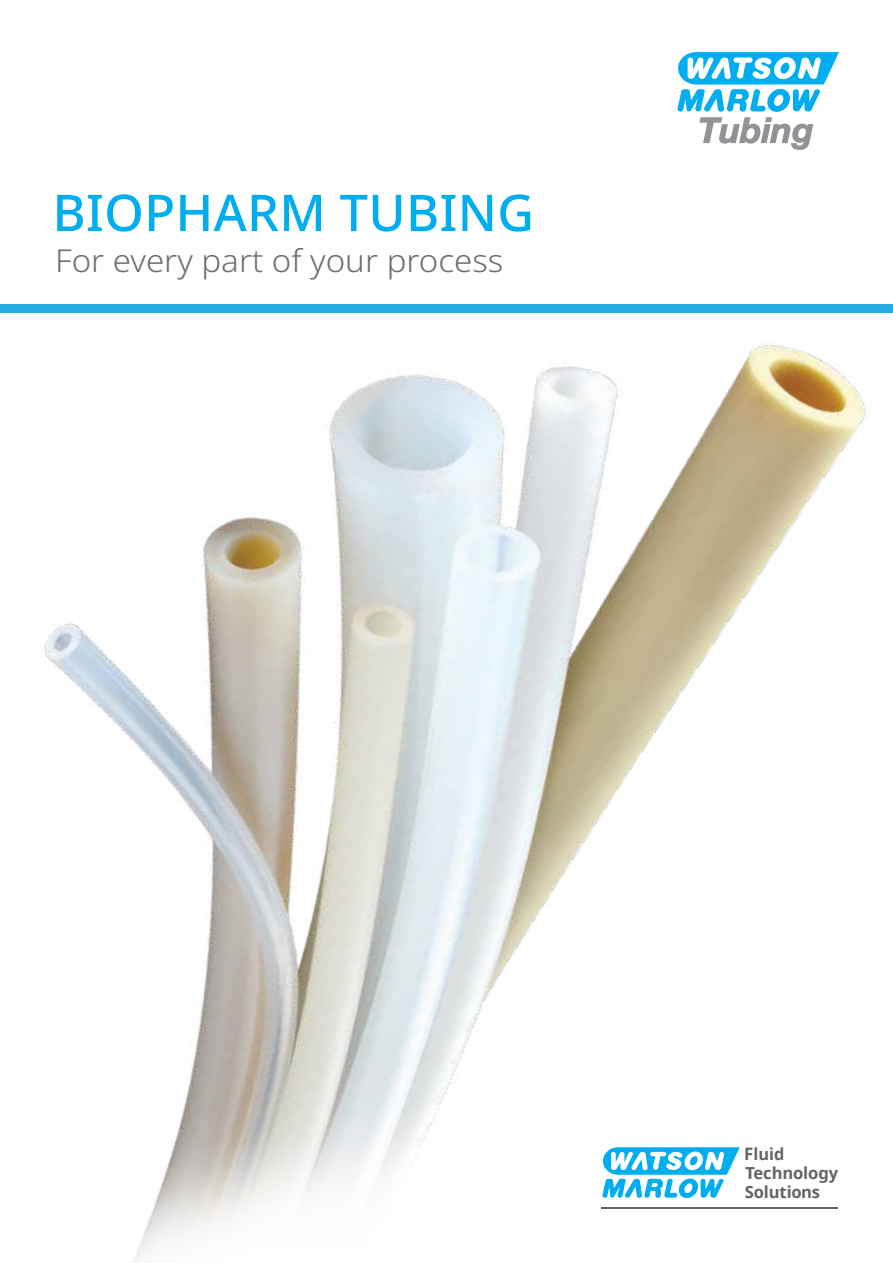
<style>
.page{position:relative;width:893px;height:1263px;background:#fff}
.page>*{position:absolute;margin:0;border:0;box-sizing:border-box;transform-origin:0 0}
.t1{font:500 50.7px "Noto Sans";letter-spacing:.005em;color:#00aeef}
.t2{font:300 31.5px "Noto Sans";color:#6d6e71;scale:1.05 1}
.t3{font:700 16.5px/19px "Noto Sans";letter-spacing:-.01em;color:#636466}
.s1{font-size:17.1px}
</style>
<div class="page">
<img style="left:43px;top:340px;width:824px;height:923px">
<svg style="left:677px;top:52px;width:162px;height:98px"></svg>
<div style="left:0;top:304px;width:893px;height:9px;background:#27ade3"></div>
<hr style="left:602px;top:1207px;width:236px;height:2px;background:#636466">
<svg style="left:602px;top:1147px;width:138px;height:51px"></svg>
<h1 class="t1" style="left:52px;top:177px;width:483px">BIOPHARM TUBING</h1>
<p class="t2" style="left:55px;top:239px;width:428px">For every part of your process</p>
<p class="t3" style="left:744px;top:1144px;width:95px"><span class="s1">F</span>luid<br>Technology<br>Solutions</p>
</div>
